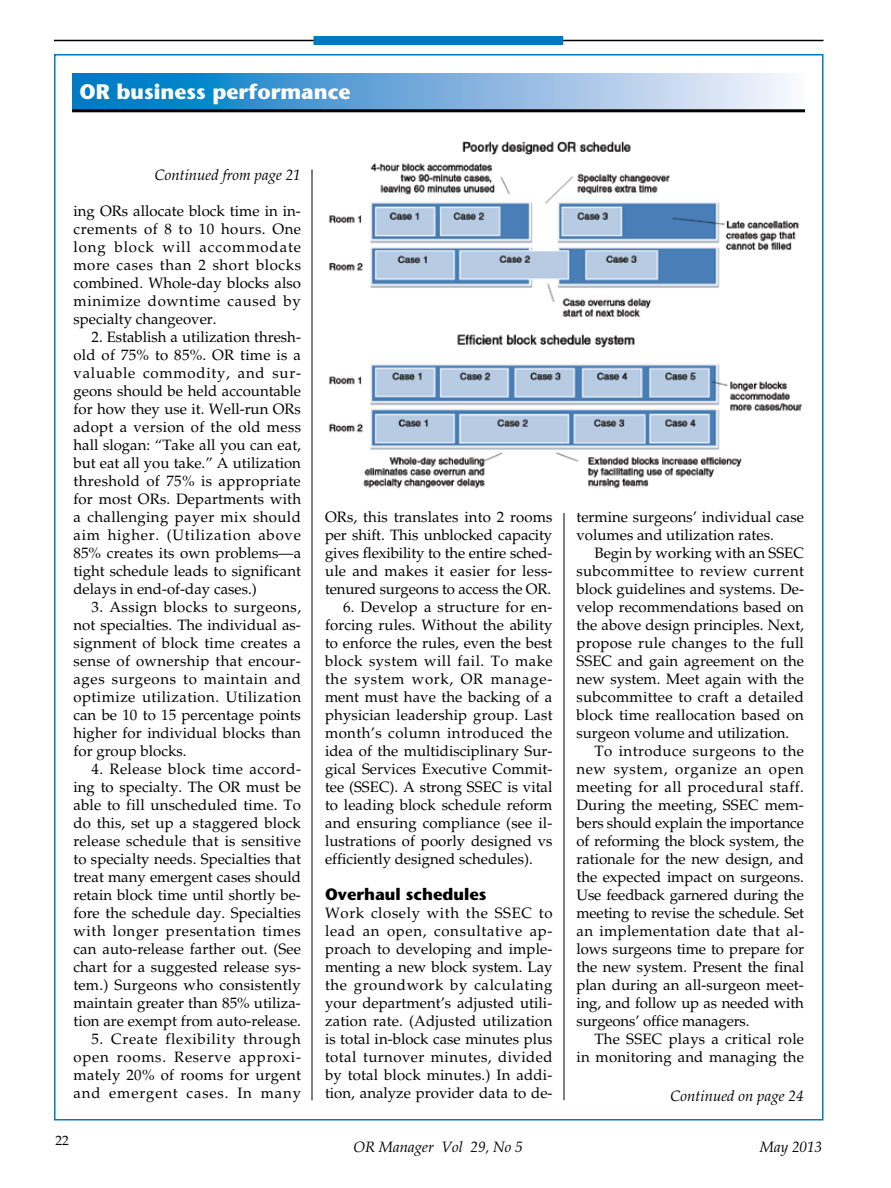
<style>
.page{position:relative;width:891px;height:1188px;background:#fff}
.page>*{position:absolute;margin:0;border:0;box-sizing:border-box;transform-origin:0 0}
.t1{font:700 21px "Stone Sans Std";color:#fff}
.t2{font:700 16.5px "Stone Sans Std";color:#000}
.t3{font:15px/18px "Palatino LT Std";color:#000;text-align:justify}
.t4{font:italic 15px "Palatino LT Std";color:#000}
.t5{font:15px "Palatino LT Std";letter-spacing:.02em;color:#000}
.t6{font:15px "Palatino LT Std";letter-spacing:.025em;color:#000}
.t7{font:15px "Palatino LT Std";letter-spacing:.03em;color:#000}
.t8{font:15px "Palatino LT Std";letter-spacing:.04em;color:#000}
.t9{font:13.5px "Palatino LT Std";color:#000}
</style>
<div class="page">
<div style="left:54px;top:54px;width:770px;height:1066px;background:#fff;border:2px solid #007ac2"></div>
<hr style="left:312px;top:170px;width:1px;height:930px;background:#000">
<hr style="left:564px;top:513px;width:1px;height:587px;background:#000">
<hr style="left:54px;top:40px;width:770px;height:1px;background:#000">
<div style="left:314px;top:36px;width:249px;height:9px;background:#007ac2"></div>
<svg style="left:72px;top:73px;width:719px;height:36px;background:#71afdc"></svg>
<hr style="left:72px;top:109px;width:733px;height:3px;background:#000">
<img style="left:329px;top:141px;width:473px;height:348px">
<h1 class="t1" style="left:80px;top:80px;width:272px">OR business performance</h1>
<p class="t4" style="left:155px;top:166px;width:147px">Continued from page 21</p>
<p class="t3" style="left:74px;top:202px;width:229px">ing ORs allocate block time in in&shy;crements of 8 to 10 hours. One long block will accommodate more cases than 2 short blocks combined. Whole-day blocks also minimize downtime caused by specialty changeover.</p>
<p class="t3" style="left:74px;top:328px;width:229px;text-indent:18px">2. Establish a utilization thresh&shy;old of 75% to 85%. OR time is a valuable commodity, and sur&shy;geons should be held accountable for how they use it. Well-run ORs adopt a version of the old mess hall slogan: “Take all you can eat, but eat all you take.” A utilization threshold of 75% is appropriate for most ORs. Departments with a challenging payer mix should aim higher. (Utilization above 85% creates its own problems—a tight schedule leads to significant delays in end-of-day cases.)</p>
<p class="t3" style="left:74px;top:598px;width:229px;text-indent:18px">3. Assign blocks to surgeons, not specialties. The individual as&shy;signment of block time creates a sense of ownership that encour&shy;ages surgeons to maintain and optimize utilization. Utilization can be 10 to 15 percentage points higher for individual blocks than for group blocks.</p>
<p class="t3" style="left:74px;top:760px;width:229px;text-indent:18px">4. Release block time accord&shy;ing to specialty. The OR must be able to fill unscheduled time. To do this, set up a staggered block release schedule that is sensitive to specialty needs. Specialties that treat many emergent cases should retain block time until shortly be&shy;fore the schedule day. Specialties with longer presentation times can auto-release farther out. (See chart for a suggested release sys&shy;tem.) Surgeons who consistently maintain greater than 85% utiliza&shy;tion are exempt from auto-release.</p>
<p class="t3" style="left:74px;top:1030px;width:229px;text-indent:18px">5. Create flexibility through open rooms. Reserve approxi&shy;mately 20% of rooms for urgent and emergent cases. In many</p>
<p class="t9" style="left:56px;top:1133px;width:15px">22</p>
<p class="t3" style="left:325px;top:508px;width:229px">ORs, this translates into 2 rooms per shift. This unblocked capacity gives flexibility to the entire sched&shy;ule and makes it easier for less&shy;tenured surgeons to access the OR.</p>
<p class="t3" style="left:325px;top:598px;width:229px;text-indent:18px">6. Develop a structure for en&shy;forcing rules. Without the ability to enforce the rules, even the best block system will fail. To make the system work, OR manage&shy;ment must have the backing of a physician leadership group. Last month’s column introduced the idea of the multidisciplinary Sur&shy;gical Services Executive Commit&shy;tee (SSEC). A strong SSEC is vital to leading block schedule reform and ensuring compliance (see il&shy;lustrations of poorly designed vs efficiently designed schedules).</p>
<p class="t2" style="left:325px;top:884px;width:163px">Overhaul schedules</p>
<p class="t3" style="left:325px;top:904px;width:229px">Work closely with the SSEC to lead an open, consultative ap&shy;proach to developing and imple&shy;menting a new block system. Lay the groundwork by calculating your department’s adjusted utili&shy;zation rate. (Adjusted utilization is total in-block case minutes plus total turnover minutes, divided by total block minutes.) In addi&shy;tion, analyze provider data to de-</p>
<p class="t3" style="left:577px;top:508px;width:229px">termine surgeons’ individual case volumes and utilization rates.</p>
<p class="t3" style="left:595px;top:544px;width:211px">Begin by working with an SSEC</p>
<p class="t6" style="left:577px;top:562px;width:229px">subcommittee to review current</p>
<p class="t3" style="left:577px;top:580px;width:229px">block guidelines and systems. De-</p>
<p class="t3" style="left:577px;top:598px;width:229px">velop recommendations based on</p>
<p class="t3" style="left:577px;top:616px;width:229px">the above design principles. Next,</p>
<p class="t5" style="left:577px;top:634px;width:229px">propose rule changes to the full</p>
<p class="t3" style="left:577px;top:652px;width:229px">SSEC and gain agreement on the</p>
<p class="t3" style="left:577px;top:670px;width:229px">new system. Meet again with the</p>
<p class="t3" style="left:577px;top:688px;width:229px">subcommittee to craft a detailed</p>
<p class="t3" style="left:577px;top:706px;width:229px">block time reallocation based on</p>
<p class="t3" style="left:577px;top:724px;width:214px">surgeon volume and utilization.</p>
<p class="t7" style="left:595px;top:742px;width:211px">To introduce surgeons to the</p>
<p class="t8" style="left:577px;top:760px;width:229px">new system, organize an open</p>
<p class="t5" style="left:577px;top:778px;width:229px">meeting for all procedural staff.</p>
<p class="t3" style="left:577px;top:796px;width:229px">During the meeting, SSEC mem-</p>
<p class="t3" style="left:577px;top:814px;width:229px">bers should explain the importance</p>
<p class="t3" style="left:577px;top:832px;width:229px">of reforming the block system, the</p>
<p class="t3" style="left:577px;top:850px;width:229px">rationale for the new design, and</p>
<p class="t3" style="left:577px;top:868px;width:229px">the expected impact on surgeons.</p>
<p class="t3" style="left:577px;top:886px;width:229px">Use feedback garnered during the</p>
<p class="t3" style="left:577px;top:904px;width:229px">meeting to revise the schedule. Set</p>
<p class="t6" style="left:577px;top:922px;width:229px">an implementation date that al-</p>
<p class="t3" style="left:577px;top:940px;width:229px">lows surgeons time to prepare for</p>
<p class="t3" style="left:577px;top:958px;width:229px">the new system. Present the final</p>
<p class="t3" style="left:577px;top:976px;width:229px">plan during an all-surgeon meet-</p>
<p class="t3" style="left:577px;top:994px;width:229px">ing, and follow up as needed with</p>
<p class="t3" style="left:577px;top:1012px;width:174px">surgeons’ office managers.</p>
<p class="t3" style="left:595px;top:1030px;width:211px">The SSEC plays a critical role</p>
<p class="t3" style="left:577px;top:1048px;width:229px">in monitoring and managing the</p>
<p class="t4" style="left:671px;top:1087px;width:134px">Continued on page 24</p>
<p class="t4" style="left:353px;top:1138px;width:171px">OR Manager Vol 29, No 5</p>
<p class="t4" style="left:760px;top:1138px;width:64px">May 2013</p>
</div>
